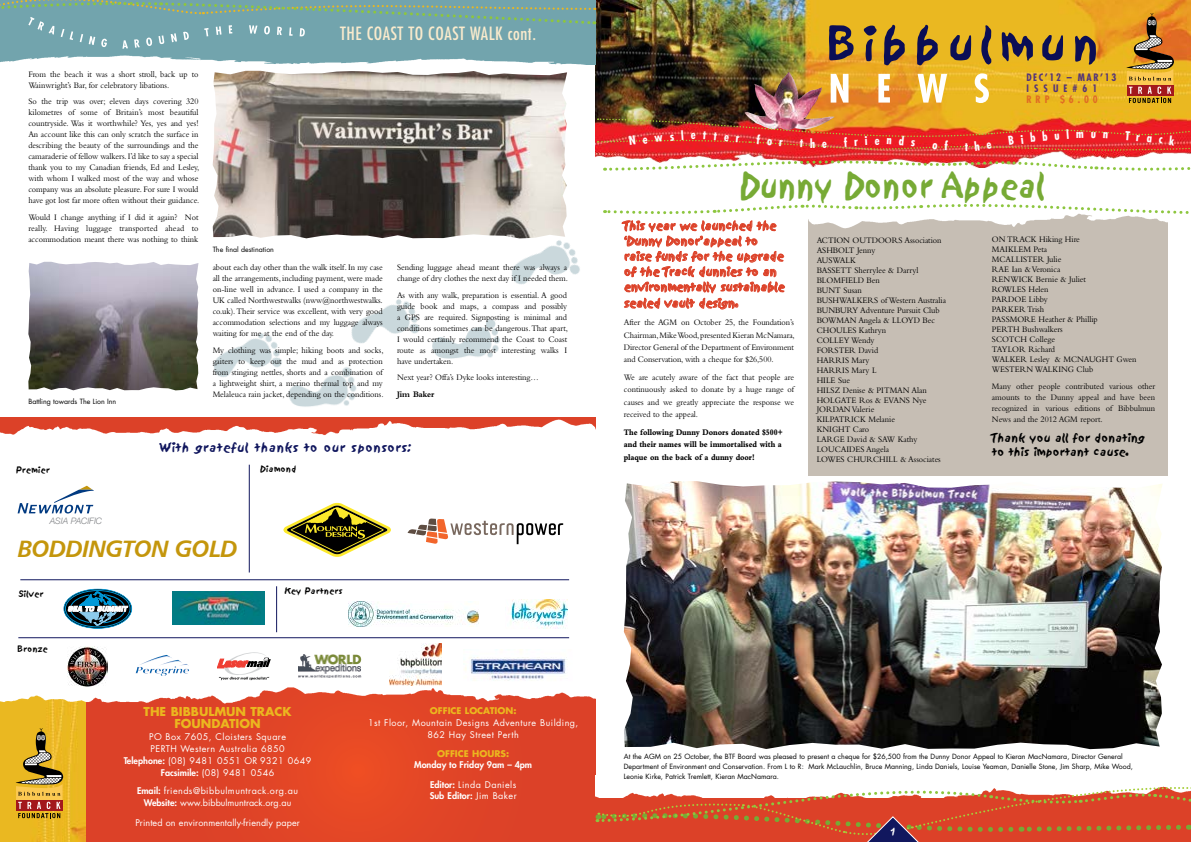
<style>
.page{position:relative;width:1191px;height:842px;background:#fff}
.page>*{position:absolute;margin:0;border:0;box-sizing:border-box;transform-origin:0 0}
.t1{font:32px "Sand";letter-spacing:-.03em;color:#77aa35;scale:.9 1}
.t2{font:23.7px "Humanist 777 BT Bold Italic B";letter-spacing:-.025em;color:#c4960c}
.t3{font:condensed 17.8px "Futura Std";letter-spacing:.03em;color:#faebcd}
.t4{font:12px "Sand";color:#11175e}
.t5{font:700 12px/12px "Futura Std";color:#ebb71f;text-align:center}
.t6{font:700 condensed 12px "Futura Std";color:#fff}
.t7{font:11px/15.3px "Sand";letter-spacing:-.03em;color:#dc4128}
.t8{font:11px/14px "Sand";letter-spacing:-.03em;color:#000}
.t9{font:700 condensed 10px/11px "Futura Std";letter-spacing:.16em;color:#53347a}
.t10{font:700 condensed 10px "Futura Std";color:#e06a25}
.t11{font:9px/12px "Futura Std";letter-spacing:.05em;color:#fff;text-align:center}
.t12{font:800 9px/19.5px "Futura Std";color:#fff;text-align:center}
.t13{font:9px "Futura Std";letter-spacing:.01em;color:#fff}
.t14{font:700 9px "Futura Std";color:#ebb71f}
.t15{font:9px "Sand";color:#fff}
.t16{font:8.8px/10px "Bembo Std";letter-spacing:-.005em;color:#000;text-align:justify;scale:.95 1}
.t17{font:800 8.8px/12.3px "Bembo Std";letter-spacing:-.01em;color:#000;text-align:justify;scale:.85 1}
.t18{font:italic 300 8.8px "Helvetica Neue";letter-spacing:-.01em;color:#828487}
.t19{font:700 8.8px "Bembo Std";letter-spacing:-.005em;color:#000;scale:.95 1}
.t20{font:8px "Sand";color:#000}
.t21{font:7px/10px "Futura Std";color:#000}
.s1{font-weight:800}
.s2{font-weight:400}
</style>
<div class="page">
<div style="left:0;top:678px;width:595px;height:164px;background:#de4227"></div>
<img style="left:0;top:704px;width:86px;height:138px">
<img style="left:0;top:658px;width:595px;height:46px">
<svg style="left:16px;top:728px;width:47px;height:90px;background:#bc8e37"></svg>
<img style="left:0;top:418px;width:595px;height:18px">
<img style="left:596px;top:0;width:595px;height:157px">
<img style="left:744px;top:72px;width:90px;height:46px">
<svg style="left:1126px;top:13px;width:48px;height:90px;background:#bb7e36"></svg>
<svg style="left:829px;top:25px;width:267px;height:40px;background:#a38131"></svg>
<svg style="left:830px;top:73px;width:159px;height:30px"></svg>
<div style="left:808px;top:252px;width:359px;height:223px;background:#c6beb4"></div>
<img style="left:214px;top:333px;width:68px;height:44px">
<img style="left:351px;top:299px;width:69px;height:45px">
<img style="left:288px;top:367px;width:69px;height:40px">
<img style="left:432px;top:319px;width:68px;height:40px">
<img style="left:512px;top:238px;width:68px;height:47px">
<svg style="left:283px;top:502px;width:108px;height:55px"></svg>
<hr style="left:18px;top:637px;width:551px;height:1px;background:#11175e">
<hr style="left:20px;top:579px;width:549px;height:1px;background:#11175e">
<hr style="left:249px;top:465px;width:1px;height:107px;background:#11175e">
<hr style="left:276px;top:586px;width:1px;height:46px;background:#11175e">
<svg style="left:407px;top:519px;width:156px;height:25px"></svg>
<svg style="left:135px;top:655px;width:54px;height:24px"></svg>
<img style="left:138px;top:655px;width:28px;height:11px">
<svg style="left:217px;top:652px;width:54px;height:28px"></svg>
<img style="left:67px;top:646px;width:41px;height:40px">
<img style="left:299px;top:655px;width:62px;height:23px">
<img style="left:390px;top:643px;width:52px;height:43px">
<img style="left:464px;top:649px;width:108px;height:35px">
<img style="left:173px;top:592px;width:91px;height:33px">
<img style="left:510px;top:599px;width:58px;height:30px">
<svg style="left:64px;top:589px;width:68px;height:40px"></svg>
<svg style="left:18px;top:486px;width:76px;height:27px"></svg>
<img style="left:348px;top:601px;width:131px;height:25px">
<svg style="left:604px;top:204px;width:585px;height:106px"></svg>
<img style="left:624px;top:481px;width:538px;height:268px">
<img style="left:213px;top:71px;width:354px;height:167px">
<img style="left:28px;top:262px;width:170px;height:128px">
<svg style="left:0;top:0;width:595px;height:63px;background:#7ba9ae"></svg>
<svg style="left:597px;top:786px;width:594px;height:56px;background:#d8664c"></svg>
<img style="left:597px;top:118px;width:594px;height:53px">
<p class="t16" style="left:28px;top:68px;width:181px;line-height:11px">From the beach it was a short stroll, back up to<br>Wainwright’s Bar, for celebratory libations.</p>
<p class="t16" style="left:28px;top:96px;width:181px;line-height:11px">So the trip was over; eleven days covering 320 kilometres of some of Britain’s most beautiful countryside. Was it worthwhile? Yes, yes and yes!<br>An account like this can only scratch the surface in describing the beauty of the surroundings and the camaraderie of fellow walkers. I’d like to say a special thank you to my Canadian friends, Ed and Lesley, with whom I walked most of the way and whose company was an absolute pleasure. For sure I would have got lost far more often without their guidance.</p>
<p class="t16" style="left:28px;top:212px;width:181px;line-height:11px">Would I change anything if I did it again? Not really. Having luggage transported ahead to accommodation meant there was nothing to think</p>
<p class="t21" style="left:28px;top:396px;width:89px">Battling towards The Lion Inn</p>
<h3 class="t3" style="left:340px;top:22px;width:197px">THE COAST TO COAST WALK CONT.</h3>
<p class="t21" style="left:213px;top:244px;width:63px">The final destination</p>
<p class="t16" style="left:213px;top:261px;width:181px;line-height:11px">about each day other than the walk itself. In my case all the arrangements, including payment, were made on-line well in advance. I used a company in the UK called Northwestwalks (nww@northwestwalks. co.uk). Their service was excellent, with very good accommodation selections and my luggage always waiting for me at the end of the day.</p>
<p class="t16" style="left:213px;top:344px;width:181px;line-height:11px">My clothing was simple; hiking boots and socks, gaiters to keep out the mud and as protection from stinging nettles, shorts and a combination of a lightweight shirt, a merino thermal top and my Melaleuca rain jacket, depending on the conditions.</p>
<p class="t16" style="left:397px;top:261px;width:181px;line-height:11px">Sending luggage ahead meant there was always a change of dry clothes the next day if I needed them.</p>
<p class="t16" style="left:397px;top:289px;width:181px;line-height:11px">As with any walk, preparation is essential. A good guide book and maps, a compass and possibly a GPS are required. Signposting is minimal and conditions sometimes can be dangerous. That apart, I would certainly recommend the Coast to Coast route as amongst the most interesting walks I have undertaken.</p>
<p class="t16" style="left:397px;top:372px;width:151px">Next year? Offa’s Dyke looks interesting…</p>
<p class="t19" style="left:397px;top:389px;width:41px">Jim Baker</p>
<h3 class="t4" style="left:159px;top:440px;width:254px">With grateful thanks to our sponsors:</h3>
<p class="t20" style="left:17px;top:465px;width:35px">Premier</p>
<p class="t20" style="left:260px;top:465px;width:38px">Diamond</p>
<p class="t18" style="left:50px;top:516px;width:54px">ASIA PACIFIC</p>
<h2 class="t2" style="left:18px;top:534px;width:222px">BODDINGTON GOLD</h2>
<p class="t20" style="left:19px;top:589px;width:26px">Silver</p>
<p class="t20" style="left:18px;top:645px;width:32px">Bronze</p>
<p class="t20" style="left:285px;top:586px;width:59px">Key Partners</p>
<h3 class="t5" style="left:144px;top:706px;width:149px">THE BIBBULMUN TRACK<br>FOUNDATION</h3>
<p class="t11" style="left:124px;top:731px;width:189px">PO Box 7605, Cloisters Square<br>PERTH Western Australia 6850<br><span class="s1">Telephone:</span> (08) 9481 0551 OR 9321 0649<br><span class="s1">Facsimile:</span> (08) 9481 0546</p>
<p class="t11" style="left:137px;top:785px;width:163px"><span class="s1">Email:</span> friends@bibbulmuntrack.org.au<br><span class="s1">Website:</span> www.bibbulmuntrack.org.au</p>
<p class="t13" style="left:135px;top:817px;width:166px">Printed on environmentally-friendly paper</p>
<p class="t14" style="left:430px;top:704px;width:7px">OFF</p>
<p class="t14" style="left:448px;top:704px;width:70px">ICE LOCATION:</p>
<p class="t11" style="left:368px;top:716px;width:212px">1st Floor, Mountain Designs Adventure Building,<br>862 Hay Street Perth</p>
<p class="t14" style="left:437px;top:748px;width:7px">OFF</p>
<p class="t14" style="left:455px;top:748px;width:56px">ICE HOURS:</p>
<p class="t12" style="left:414px;top:755px;width:119px">Monday to Friday 9am – 4pm<br>Editor: <span class="s2">Linda Daniels</span></p>
<p class="t12" style="left:430px;top:786px;width:89px">Sub Editor: <span class="s2">Jim Baker</span></p>
<h3 class="t6" style="left:691px;top:127px;width:7px">E</h3>
<h3 class="t6" style="left:703px;top:127px;width:38px;rotate:5deg">TTER</h3>
<p class="t9" style="left:1026px;top:72px;width:91px">DEC’12 – MAR’13<br>ISSUE#61</p>
<p class="t10" style="left:1026px;top:93px;width:73px">RRP $6.00</p>
<h1 class="t1" style="left:741px;top:169px;width:340px">Dunny Donor Appeal</h1>
<p class="t7" style="left:624px;top:218px;width:162px">This year we launched the ‘Dunny Donor’appeal to raise funds for the upgrade of the Track dunnies to an environmentally sustainable</p>
<p class="t7" style="left:624px;top:296px;width:116px">sealed vault design.</p>
<p class="t16" style="left:624px;top:316px;width:181px;line-height:12.3px">After the AGM on October 25, the Foundation’s Chairman, Mike Wood, presented Kieran McNamara, Director General of the Department of Environment and Conservation, with a cheque for $26,500.</p>
<p class="t16" style="left:624px;top:371px;width:181px;line-height:12.3px">We are acutely aware of the fact that people are continuously asked to donate by a huge range of causes and we greatly appreciate the response we received to the appeal.</p>
<p class="t17" style="left:624px;top:426px;width:188px">The following Dunny Donors donated $500+ and their names will be immortalised with a plaque on the back of a dunny door!</p>
<p class="t16" style="left:816px;top:235px;width:138px;text-align:left">ACTION OUTDOORS Association<br>ASHBOLT Jenny<br>AUSWALK<br>BASSETT Sherrylee &amp; Darryl<br>BLOMFIELD Ben<br>BUNT Susan<br>BUSHWALKERS of Western Australia<br>BUNBURY Adventure Pursuit Club<br>BOWMAN Angela &amp; LLOYD Bec<br>CHOULES Kathryn<br>COLLEY Wendy<br>FORSTER David<br>HARRIS Mary<br>HARRIS Mary L<br>HILE Sue<br>HILSZ Denise &amp; PITMAN Alan<br>HOLGATE Ros &amp; EVANS Nye<br>JORDAN Valerie<br>KILPATRICK Melanie<br>KNIGHT Caro<br>LARGE David &amp; SAW Kathy<br>LOUCAIDES Angela<br>LOWES CHURCHILL &amp; Associates</p>
<p class="t16" style="left:992px;top:235px;width:154px;text-align:left">ON TRACK Hiking Hire<br>MAIKLEM Peta<br>MCALLISTER Julie<br>RAE Ian &amp; Veronica<br>RENWICK Bernie &amp; Juliet<br>ROWLES Helen<br>PARDOE Libby<br>PARKER Trish<br>PASSMORE Heather &amp; Phillip<br>PERTH Bushwalkers<br>SCOTCH College<br>TAYLOR Richard<br>WALKER Lesley &amp; MCNAUGHT Gwen<br>WESTERN WALKING Club</p>
<p class="t16" style="left:992px;top:381px;width:173px;line-height:11px">Many other people contributed various other amounts to the Dunny appeal and have been recognized in various editions of Bibbulmun News and the 2012 AGM report.</p>
<p class="t8" style="left:992px;top:431px;width:155px">Thank you all for donating to this important cause.</p>
<p class="t21" style="left:624px;top:751px;width:510px">At the AGM on 25 October, the BTF Board was pleased to present a cheque for $26,500 from the Dunny Donor Appeal to Kieran MacNamara, Director General<br>Department of Environment and Conservation. From L to R: Mark McLauchlin, Bruce Manning, Linda Daniels, Louise Yeaman, Danielle Stone, Jim Sharp, Mike Wood,<br>Leonie Kirke, Patrick Tremlett, Kieran MacNamara.</p>
<p class="t15" style="left:890px;top:826px;width:8px">1</p>
</div>
